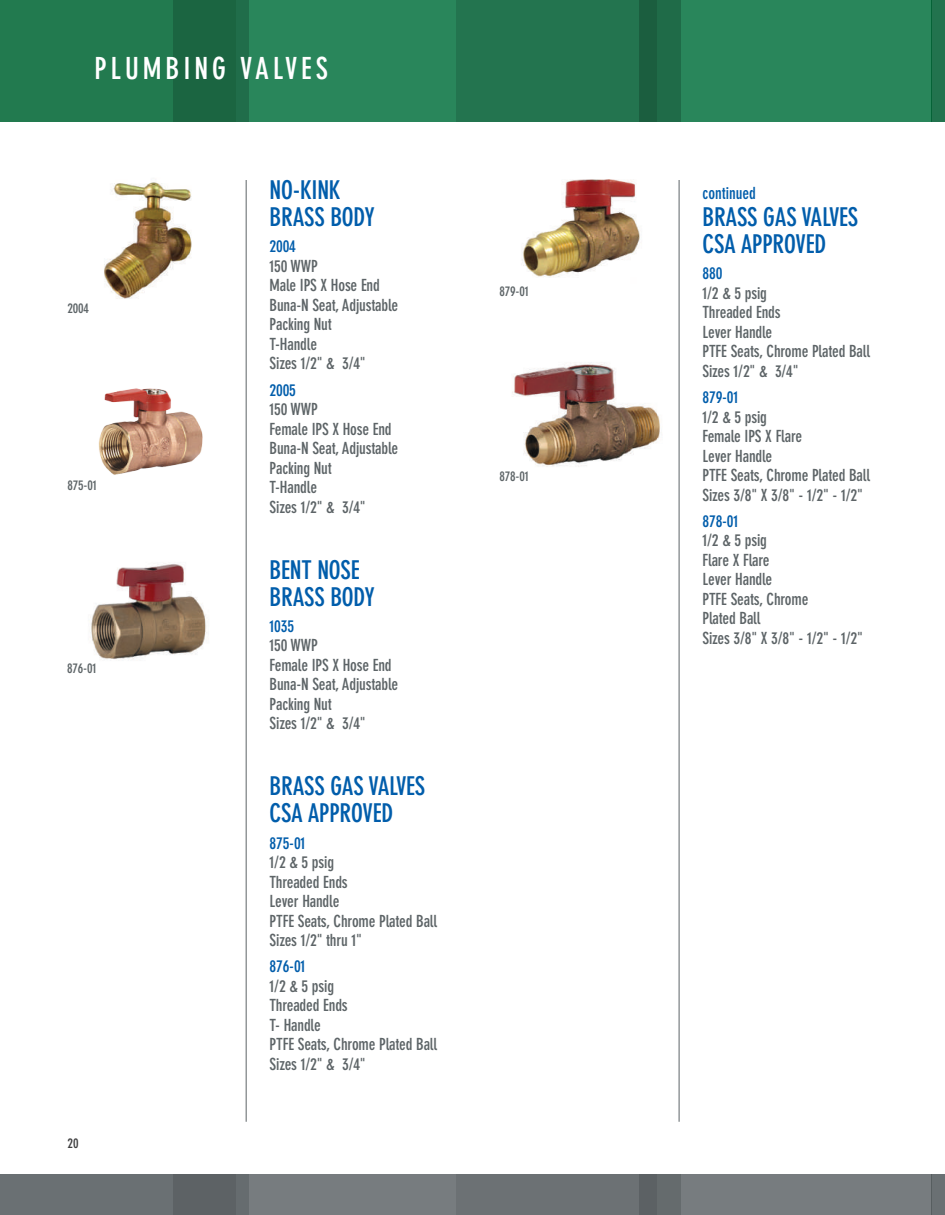
<style>
.page{position:relative;width:945px;height:1215px;background:#fff}
.page>*{position:absolute;margin:0;border:0;box-sizing:border-box;transform-origin:0 0}
.t1{font:700 condensed 30px "DIN Neuzeit Grotesk";letter-spacing:.13em;color:#fff}
.t2{font:700 condensed 25.5px/27px "DIN Neuzeit Grotesk";letter-spacing:-.01em;color:#015dab}
.t3{font:700 condensed 16.5px/19.5px "DIN Neuzeit Grotesk";letter-spacing:-.01em;color:#5d6467}
.t4{font:700 condensed 16.5px "DIN Neuzeit Grotesk";letter-spacing:-.01em;color:#015dab}
.t5{font:700 condensed 13.5px "DIN Neuzeit Grotesk";letter-spacing:-.01em;color:#5d6467}
.t6{font:700 condensed 13.5px "DIN Neuzeit Grotesk";color:#3e3e3f}
</style>
<div class="page">
<div style="left:0;top:1174px;width:932px;height:41px;background:#777c7f"></div>
<div style="left:0;top:1174px;width:236px;height:41px;background:#6a7073"></div>
<div style="left:173px;top:1174px;width:76px;height:41px;background:#5d6467"></div>
<div style="left:456px;top:1174px;width:201px;height:41px;background:#6c7174"></div>
<div style="left:640px;top:1174px;width:41px;height:41px;background:#656b6d"></div>
<div style="left:932px;top:1174px;width:13px;height:41px;background:#6a7073"></div>
<div style="left:0;top:0;width:932px;height:122px;background:#29865b"></div>
<div style="left:0;top:0;width:236px;height:122px;background:#227a4f"></div>
<div style="left:173px;top:0;width:76px;height:122px;background:#1b6541"></div>
<div style="left:456px;top:0;width:201px;height:122px;background:#23744f"></div>
<div style="left:640px;top:0;width:41px;height:122px;background:linear-gradient(to right,#1a5b3d,#20704b)"></div>
<div style="left:932px;top:0;width:13px;height:122px;background:#22734e"></div>
<img style="left:91px;top:563px;width:116px;height:96px">
<hr style="left:246px;top:180px;width:1px;height:942px;background:#5d6467">
<hr style="left:679px;top:180px;width:1px;height:942px;background:#5d6467">
<img style="left:104px;top:182px;width:88px;height:117px">
<img style="left:522px;top:179px;width:118px;height:98px">
<img style="left:512px;top:362px;width:150px;height:105px">
<img style="left:98px;top:388px;width:105px;height:87px">
<h1 class="t1" style="left:94px;top:51px;width:235px">PLUMBING VALVES</h1>
<p class="t5" style="left:68px;top:300px;width:23px">2004</p>
<p class="t5" style="left:68px;top:478px;width:31px">875-01</p>
<p class="t5" style="left:67px;top:661px;width:31px">876-01</p>
<p class="t6" style="left:68px;top:1135px;width:13px">20</p>
<h2 class="t2" style="left:270px;top:177px;width:107px">NO-KINK<br>BRASS BODY</h2>
<p class="t4" style="left:270px;top:237px;width:28px">2004</p>
<p class="t3" style="left:270px;top:256px;width:130px">150 WWP<br>Male IPS X Hose End<br>Buna-N Seat, Adjustable<br>Packing Nut<br>T-Handle<br>Sizes 1/2" &amp; 3/4"</p>
<p class="t4" style="left:270px;top:380px;width:28px">2005</p>
<p class="t3" style="left:270px;top:400px;width:130px">150 WWP<br>Female IPS X Hose End<br>Buna-N Seat, Adjustable<br>Packing Nut<br>T-Handle<br>Sizes 1/2" &amp; 3/4"</p>
<h2 class="t2" style="left:270px;top:556px;width:107px">BENT NOSE<br>BRASS BODY</h2>
<p class="t4" style="left:270px;top:616px;width:26px">1035</p>
<p class="t3" style="left:270px;top:636px;width:130px">150 WWP<br>Female IPS X Hose End<br>Buna-N Seat, Adjustable<br>Packing Nut<br>Sizes 1/2" &amp; 3/4"</p>
<h2 class="t2" style="left:270px;top:773px;width:157px">BRASS GAS VALVES<br>CSA APPROVED</h2>
<p class="t4" style="left:270px;top:833px;width:37px">875-01</p>
<p class="t3" style="left:270px;top:853px;width:169px">1/2 &amp; 5 psig<br>Threaded Ends<br>Lever Handle<br>PTFE Seats, Chrome Plated Ball<br>Sizes 1/2" thru 1"</p>
<p class="t4" style="left:270px;top:957px;width:37px">876-01</p>
<p class="t3" style="left:270px;top:977px;width:169px">1/2 &amp; 5 psig<br>Threaded Ends<br>T- Handle<br>PTFE Seats, Chrome Plated Ball<br>Sizes 1/2" &amp; 3/4"</p>
<p class="t5" style="left:500px;top:284px;width:31px">879-01</p>
<p class="t5" style="left:500px;top:469px;width:31px">878-01</p>
<p class="t4" style="left:703px;top:184px;width:55px">continued</p>
<h2 class="t2" style="left:703px;top:204px;width:157px">BRASS GAS VALVES<br>CSA APPROVED</h2>
<p class="t4" style="left:703px;top:264px;width:21px">880</p>
<p class="t3" style="left:703px;top:283px;width:169px">1/2 &amp; 5 psig<br>Threaded Ends<br>Lever Handle<br>PTFE Seats, Chrome Plated Ball<br>Sizes 1/2" &amp; 3/4"</p>
<p class="t4" style="left:703px;top:388px;width:37px">879-01</p>
<p class="t3" style="left:703px;top:407px;width:169px">1/2 &amp; 5 psig<br>Female IPS X Flare<br>Lever Handle<br>PTFE Seats, Chrome Plated Ball<br>Sizes 3/8" X 3/8" - 1/2" - 1/2"</p>
<p class="t4" style="left:703px;top:512px;width:37px">878-01</p>
<p class="t3" style="left:703px;top:531px;width:162px">1/2 &amp; 5 psig<br>Flare X Flare<br>Lever Handle<br>PTFE Seats, Chrome<br>Plated Ball<br>Sizes 3/8" X 3/8" - 1/2" - 1/2"</p>
</div>
